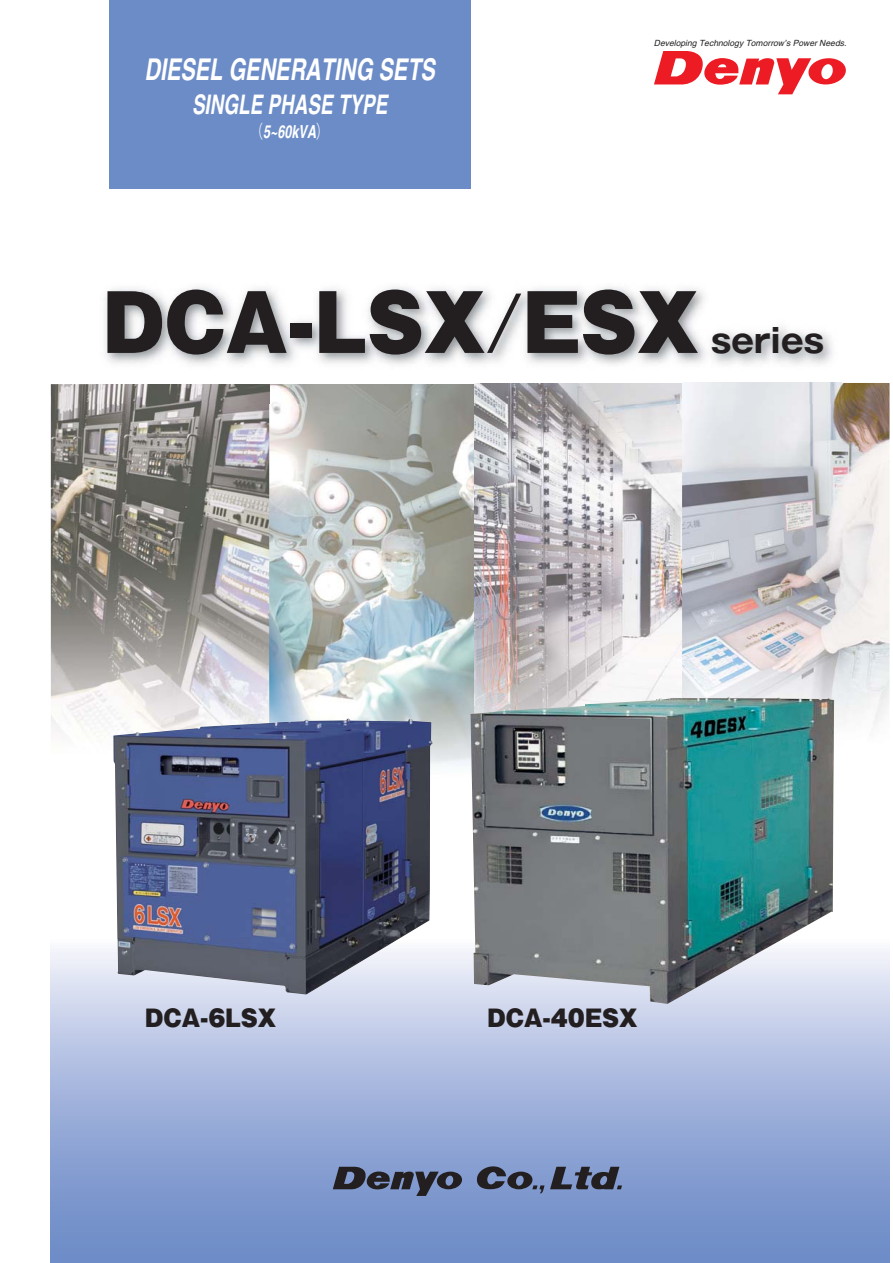
<style>
.page{position:relative;width:893px;height:1263px;background:#fff}
.page>*{position:absolute;margin:0;border:0;box-sizing:border-box;transform-origin:0 0}
.t1{font:75.3px "Gothic MB101 Pro Ultra 90 pv RKSJ H";color:#231f20}
.t2{font:33px "Gothic MB101 Pro Bold 90 pv RKSJ H";color:#231f20}
.t3{font:italic 700 30px "Helvetica";color:#fff;scale:.72 1}
.t4{font:italic 700 27px "Helvetica";color:#fff;scale:.7 1}
.t5{font:22.5px "Gothic MB101 Pro Ultra 90 pv RKSJ H";color:#231f20}
.t6{font:italic 700 18px "Helvetica";color:#fff;scale:.7 1}
.t7{font:italic 8.55px "Helvetica";color:#231f20}
.s1{font-family:"Koz Go Pro Regular 90 pv RKSJ H";font-weight:400;font-style:normal}
.s2{font-family:"Gothic MB101 Pro Regular 90 pv RKSJ H"}
</style>
<div class="page">
<div style="left:51px;top:940px;width:838px;height:323px;background:linear-gradient(to bottom,#eeeff9,#6080c2)"></div>
<img style="left:269px;top:403px;width:206px;height:363px">
<img style="left:475px;top:403px;width:207px;height:294px">
<img style="left:51px;top:384px;width:218px;height:357px">
<img style="left:682px;top:383px;width:207px;height:342px">
<img style="left:470px;top:697px;width:364px;height:307px">
<img style="left:113px;top:718px;width:319px;height:277px">
<img style="left:104px;top:287px;width:737px;height:116px">
<img style="left:95px;top:384px;width:174px;height:19px">
<img style="left:682px;top:383px;width:159px;height:20px">
<div style="left:109px;top:0;width:361px;height:188px;background:#6c8cc7"></div>
<svg style="left:333px;top:1167px;width:129px;height:29px;background:#55617e"></svg>
<svg style="left:476px;top:1166px;width:68px;height:28px;background:#5e6b8c"></svg>
<svg style="left:550px;top:1167px;width:72px;height:22px;background:#4d566d"></svg>
<svg style="left:654px;top:51px;width:192px;height:43px"></svg>
<h3 class="t3" style="left:144px;top:59px;width:405px">DIESEL GENERATING SETS</h3>
<h3 class="t4" style="left:192px;top:94px;width:281px">SINGLE PHASE TYPE</h3>
<h3 class="t6" style="left:251px;top:125px;width:113px"><span class="s1">（</span>5~60kVA<span class="s1">）</span></h3>
<p class="t7" style="left:654px;top:40px;width:194px">Developing Technology Tomorrow’s Power Needs.</p>
<h1 class="t1" style="left:103px;top:296px;width:597px">DCA-LSX<span class="s2">/</span>ESX</h1>
<h2 class="t2" style="left:711px;top:329px;width:115px">series</h2>
<h3 class="t5" style="left:145px;top:1010px;width:133px">DCA-6LSX</h3>
<h3 class="t5" style="left:487px;top:1010px;width:151px">DCA-40ESX</h3>
</div>
